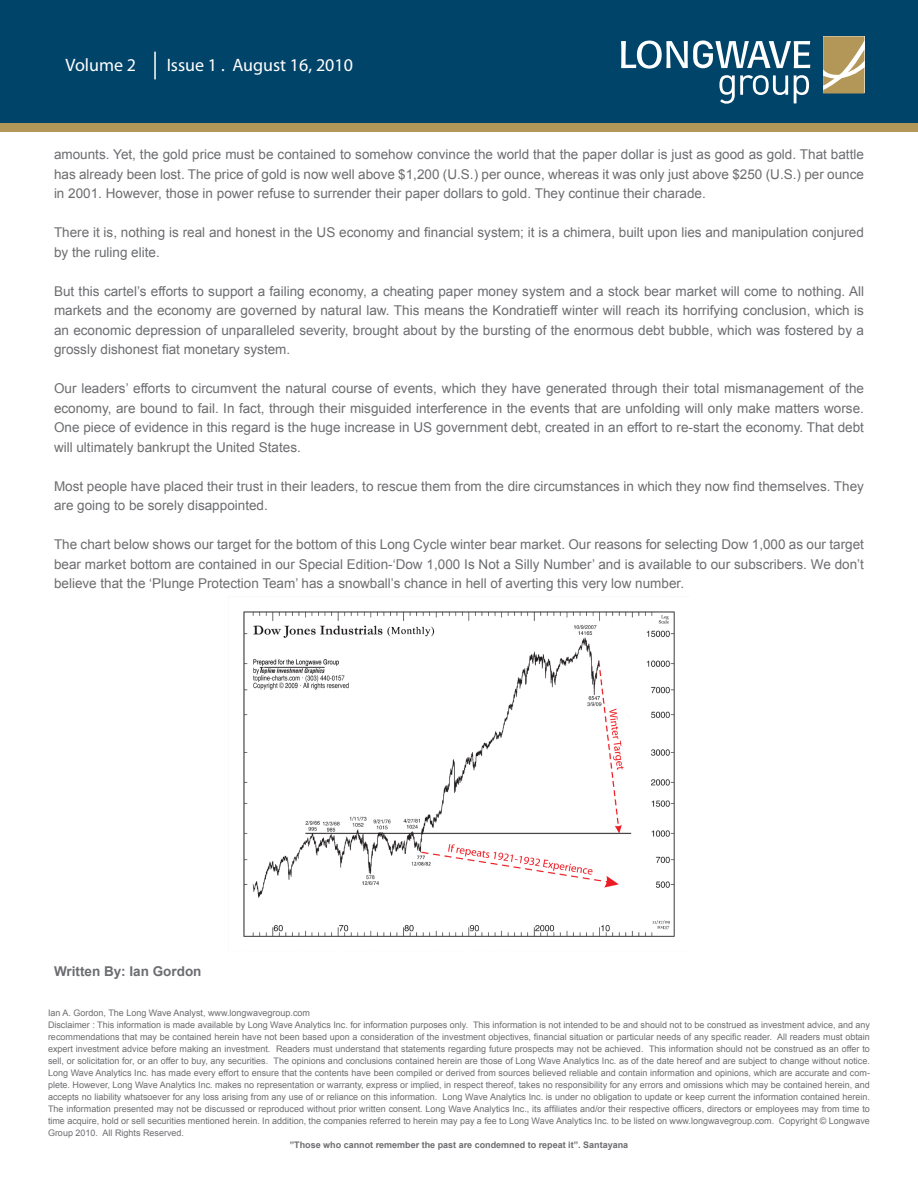
<style>
.page{position:relative;width:918px;height:1188px;background:#fff}
.page>*{position:absolute;margin:0;border:0;box-sizing:border-box;transform-origin:0 0}
.t1{font:18px "Myriad Pro";color:#fff}
.t2{font:13.5px/19.5px "Arial";color:#6c6d70;text-align:justify}
.t3{font:700 13.5px "Arial";color:#6c6d70}
.t4{font:9px/12px "Arial";color:#6c6d70;text-align:justify}
.t5{font:700 9px "Arial";color:#6c6d70}
</style>
<div class="page">
<div style="left:0;top:122px;width:918px;height:10px;background:#b39759"></div>
<img style="left:243px;top:611px;width:432px;height:326px">
<div style="left:0;top:0;width:918px;height:123px;background:#00446a"></div>
<hr style="left:154px;top:52px;width:2px;height:27px;background:#fff">
<svg style="left:621px;top:40px;width:189px;height:29px"></svg>
<svg style="left:719px;top:75px;width:69px;height:29px"></svg>
<svg style="left:794px;top:75px;width:15px;height:28px"></svg>
<svg style="left:823px;top:36px;width:41px;height:58px;background:#bfa977"></svg>
<p class="t1" style="left:66px;top:54px;width:72px">Volume 2</p>
<p class="t1" style="left:167px;top:54px;width:188px">Issue 1 . August 16, 2010</p>
<p class="t2" style="left:54px;top:145px;width:811px">amounts. Yet, the gold price must be contained to somehow convince the world that the paper dollar is just as good as gold. That battle has already been lost. The price of gold is now well above $1,200 (U.S.) per ounce, whereas it was only just above $250 (U.S.) per ounce in 2001. However, those in power refuse to surrender their paper dollars to gold. They continue their charade.</p>
<p class="t2" style="left:54px;top:223px;width:811px">There it is, nothing is real and honest in the US economy and financial system; it is a chimera, built upon lies and manipulation conjured by the ruling elite.</p>
<p class="t2" style="left:54px;top:281px;width:812px">But this cartel’s efforts to support a failing economy, a cheating paper money system and a stock bear market will come to nothing. All markets and the economy are governed by natural law. This means the Kondratieff winter will reach its horrifying conclusion, which is an economic depression of unparalleled severity, brought about by the bursting of the enormous debt bubble, which was fostered by a grossly dishonest fiat monetary system.</p>
<p class="t2" style="left:54px;top:379px;width:812px">Our leaders’ efforts to circumvent the natural course of events, which they have generated through their total mismanagement of the economy, are bound to fail. In fact, through their misguided interference in the events that are unfolding will only make matters worse.<br>One piece of evidence in this regard is the huge increase in US government debt, created in an effort to re-start the economy. That debt will ultimately bankrupt the United States.</p>
<p class="t2" style="left:54px;top:476px;width:811px">Most people have placed their trust in their leaders, to rescue them from the dire circumstances in which they now find themselves. They are going to be sorely disappointed.</p>
<p class="t2" style="left:54px;top:535px;width:811px">The chart below shows our target for the bottom of this Long Cycle winter bear market. Our reasons for selecting Dow 1,000 as our target bear market bottom are contained in our Special Edition-‘Dow 1,000 Is Not a Silly Number’ and is available to our subscribers. We don’t believe that the ‘Plunge Protection Team’ has a snowball’s chance in hell of averting this very low number.</p>
<p class="t3" style="left:54px;top:963px;width:149px">Written By: Ian Gordon</p>
<p class="t4" style="left:48px;top:1007px;width:264px">Ian A. Gordon, The Long Wave Analyst, www.longwavegroup.com</p>
<p class="t4" style="left:48px;top:1019px;width:824px">Disclaimer : This information is made available by Long Wave Analytics Inc. for information purposes only. This information is not intended to be and should not to be construed as investment advice, and any recommendations that may be contained herein have not been based upon a consideration of the investment objectives, financial situation or particular needs of any specific reader. All readers must obtain expert investment advice before making an investment. Readers must understand that statements regarding future prospects may not be achieved. This information should not be construed as an offer to sell, or solicitation for, or an offer to buy, any securities. The opinions and conclusions contained herein are those of Long Wave Analytics Inc. as of the date hereof and are subject to change without notice.<br>Long Wave Analytics Inc. has made every effort to ensure that the contents have been compiled or derived from sources believed reliable and contain information and opinions, which are accurate and com&shy;plete. However, Long Wave Analytics Inc. makes no representation or warranty, express or implied, in respect thereof, takes no responsibility for any errors and omissions which may be contained herein, and accepts no liability whatsoever for any loss arising from any use of or reliance on this information. Long Wave Analytics Inc. is under no obligation to update or keep current the information contained herein.<br>The information presented may not be discussed or reproduced without prior written consent. Long Wave Analytics Inc., its affiliates and/or their respective officers, directors or employees may from time to time acquire, hold or sell securities mentioned herein. In addition, the companies referred to herein may pay a fee to Long Wave Analytics Inc. to be listed on www.longwavegroup.com. Copyright © Longwave Group 2010. All Rights Reserved.</p>
<p class="t5" style="left:290px;top:1139px;width:340px">”Those who cannot remember the past are condemned to repeat it”. Santayana</p>
</div>
